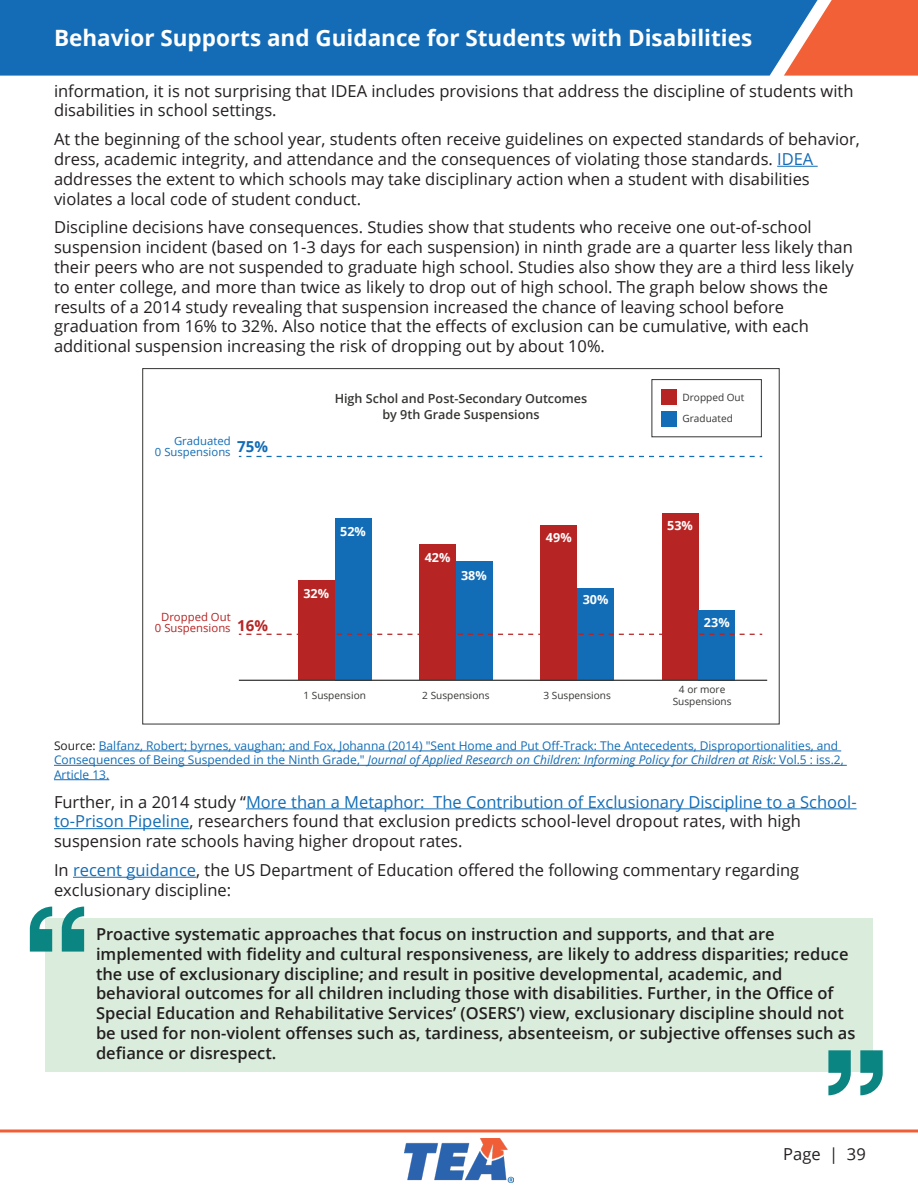
<style>
.page{position:relative;width:918px;height:1188px;background:#fff}
.page>*{position:absolute;margin:0;border:0;box-sizing:border-box;transform-origin:0 0}
.t1{font:700 22.5px "Open Sans";color:#fff}
.t2{font:16.5px/19.8px "Open Sans";color:#231f20}
.t3{font:600 16.5px/19.8px "Open Sans";color:#231f20}
.t4{font:700 15.15px "Open Sans";color:#b62524}
.t5{font:600 12.6px/16.4px "Open Sans";color:#353533;text-align:center}
.t6{font:700 12.6px "Open Sans";color:#fff}
.t7{font:12px/14.4px "Open Sans";color:#126cb6}
.t8{font:11.4px/11.4px "Open Sans";color:#126cb6}
.t9{font:11.4px/11.4px "Open Sans";color:#b62524;text-align:center}
.t10{font:10.05px/12.1px "Open Sans";color:#353533;text-align:center}
.s1{color:#126cb6}
.s2{color:#231f20}
.s3{font-style:italic}
</style>
<div class="page">
<div style="left:0;top:0;width:784px;height:76px;background:#156cb6"></div>
<svg style="left:784px;top:0;width:134px;height:76px;background:#de7054"></svg>
<hr style="left:0;top:1130px;width:918px;height:2px;background:#f15e36">
<img style="left:404px;top:1138px;width:110px;height:44px">
<hr style="left:777px;top:166px;width:41px;height:1px;background:#126cb6">
<hr style="left:99px;top:751px;width:742px;height:1px;background:#126cb6">
<hr style="left:54px;top:765px;width:793px;height:1px;background:#126cb6">
<hr style="left:54px;top:779px;width:55px;height:1px;background:#126cb6">
<hr style="left:246px;top:808px;width:611px;height:1px;background:#126cb6">
<hr style="left:54px;top:828px;width:135px;height:1px;background:#126cb6">
<hr style="left:73px;top:877px;width:123px;height:1px;background:#126cb6">
<div style="left:45px;top:918px;width:828px;height:154px;background:#daeddc"></div>
<div style="left:298px;top:580px;width:37px;height:100px;background:#b62524"></div>
<div style="left:419px;top:545px;width:37px;height:135px;background:#b62524"></div>
<div style="left:540px;top:525px;width:37px;height:155px;background:#b62524"></div>
<div style="left:662px;top:513px;width:36px;height:167px;background:#b62524"></div>
<div style="left:335px;top:518px;width:36px;height:162px;background:#126cb6"></div>
<div style="left:456px;top:562px;width:37px;height:118px;background:#126cb6"></div>
<div style="left:577px;top:588px;width:37px;height:92px;background:#126cb6"></div>
<div style="left:698px;top:610px;width:37px;height:70px;background:#126cb6"></div>
<hr style="left:239px;top:680px;width:528px;height:1px;background:#353533">
<svg style="left:239px;top:634px;width:523px;height:1px"></svg>
<svg style="left:239px;top:456px;width:523px;height:1px"></svg>
<div style="left:661px;top:389px;width:16px;height:16px;background:#b62524"></div>
<div style="left:661px;top:411px;width:16px;height:15px;background:#126cb6"></div>
<div style="left:652px;top:379px;width:110px;height:58px;border:1px solid #353533"></div>
<svg style="left:30px;top:907px;width:54px;height:45px"></svg>
<svg style="left:828px;top:1050px;width:55px;height:45px"></svg>
<h1 class="t1" style="left:54px;top:22px;width:700px">Behavior Supports and Guidance for Students with Disabilities</h1>
<p class="t2" style="left:54px;top:80px;width:801px">information, it is not surprising that IDEA includes provisions that address the discipline of students with disabilities in school settings.</p>
<p class="t2" style="left:54px;top:129px;width:808px">At the beginning of the school year, students often receive guidelines on expected standards of behavior, dress, academic integrity, and attendance and the consequences of violating those standards. <span class="s1">IDEA </span>addresses the extent to which schools may take disciplinary action when a student with disabilities violates a local code of student conduct.</p>
<p class="t2" style="left:54px;top:217px;width:801px">Discipline decisions have consequences. Studies show that students who receive one out-of-school suspension incident (based on 1-3 days for each suspension) in ninth grade are a quarter less likely than their peers who are not suspended to graduate high school. Studies also show they are a third less likely to enter college, and more than twice as likely to drop out of high school. The graph below shows the results of a 2014 study revealing that suspension increased the chance of leaving school before graduation from 16% to 32%. Also notice that the effects of exclusion can be cumulative, with each additional suspension increasing the risk of dropping out by about 10%.</p>
<p class="t8" style="left:155px;top:435px;width:115px;text-indent:19px">Graduated<br>0 Suspensions <sup>75%</sup></p>
<p class="t9" style="left:155px;top:611px;width:77px">Dropped Out<br>0 Suspensions</p>
<p class="t4" style="left:237px;top:615px;width:32px">16%</p>
<p class="t5" style="left:335px;top:390px;width:254px">High Schol and Post-Secondary Outcomes by 9th Grade Suspensions</p>
<p class="t6" style="left:340px;top:522px;width:27px">52%</p>
<p class="t6" style="left:303px;top:585px;width:27px">32%</p>
<p class="t6" style="left:425px;top:548px;width:27px">42%</p>
<p class="t6" style="left:461px;top:567px;width:27px">38%</p>
<p class="t6" style="left:546px;top:529px;width:27px">49%</p>
<p class="t6" style="left:583px;top:591px;width:27px">30%</p>
<p class="t10" style="left:683px;top:386px;width:63px;line-height:21.6px;text-align:left">Dropped Out<br>Graduated</p>
<p class="t6" style="left:667px;top:517px;width:27px">53%</p>
<p class="t6" style="left:704px;top:614px;width:27px">23%</p>
<p class="t10" style="left:303px;top:689px;width:64px">1 Suspension</p>
<p class="t10" style="left:422px;top:689px;width:69px">2 Suspensions</p>
<p class="t10" style="left:544px;top:689px;width:69px">3 Suspensions</p>
<p class="t10" style="left:673px;top:683px;width:60px">4 or more<br>Suspensions</p>
<p class="t7" style="left:54px;top:738px;width:791px"><span class="s2">Source:</span> Balfanz, Robert; byrnes, vaughan; and Fox, Johanna (2014) "Sent Home and Put Off-Track: The Antecedents, Disproportionalities, and<br>Consequences of Being Suspended in the Ninth Grade," <span class="s3">Journal of Applied Research on Children: Informing Policy for Children at Risk:</span> Vol.5 : iss.2,<br>Article 13.</p>
<p class="t2" style="left:54px;top:791px;width:804px">Further, in a 2014 study “<span class="s1">More than a Metaphor: The Contribution of Exclusionary Discipline to a School&shy;to-Prison Pipeline</span>, researchers found that exclusion predicts school-level dropout rates, with high suspension rate schools having higher dropout rates.</p>
<p class="t2" style="left:54px;top:860px;width:747px">In <span class="s1">recent guidance</span>, the US Department of Education offered the following commentary regarding exclusionary discipline:</p>
<p class="t3" style="left:96px;top:924px;width:761px">Proactive systematic approaches that focus on instruction and supports, and that are implemented with fidelity and cultural responsiveness, are likely to address disparities; reduce the use of exclusionary discipline; and result in positive developmental, academic, and behavioral outcomes for all children including those with disabilities. Further, in the Office of Special Education and Rehabilitative Services’ (OSERS’) view, exclusionary discipline should not be used for non-violent offenses such as, tardiness, absenteeism, or subjective offenses such as defiance or disrespect.</p>
<p class="t2" style="left:783px;top:1144px;width:84px">Page | 39</p>
</div>
